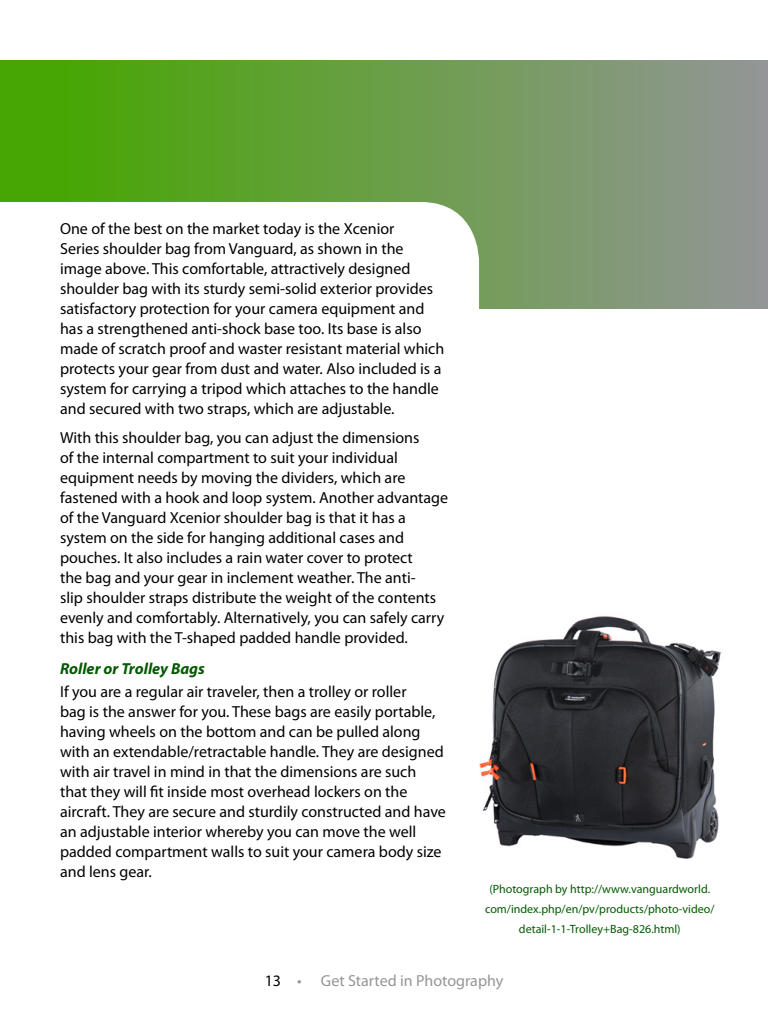
<style>
.page{position:relative;width:768px;height:1024px;background:#fff}
.page>*{position:absolute;margin:0;border:0;box-sizing:border-box;transform-origin:0 0}
.t1{font:16px/20px "Myriad Pro";color:#000}
.t2{font:16px "Myriad Pro";color:#939598}
.t3{font:italic 700 16px "Myriad Pro";color:#055902}
.t4{font:12px/20px "Myriad Pro";color:#055902;text-align:center}
.s1{color:#000}
</style>
<div class="page">
<svg style="left:0;top:60px;width:768px;height:249px;background:#7ca561"></svg>
<svg style="left:0;top:231px;width:544px;height:78px"></svg>
<img style="left:479px;top:616px;width:242px;height:243px">
<p class="t1" style="left:60px;top:219px;width:386px">One of the best on the market today is the Xcenior<br>Series shoulder bag from Vanguard, as shown in the image above. This comfortable, attractively designed shoulder bag with its sturdy semi-solid exterior provides satisfactory protection for your camera equipment and has a strengthened anti-shock base too. Its base is also made of scratch proof and waster resistant material which protects your gear from dust and water. Also included is a system for carrying a tripod which attaches to the handle and secured with two straps, which are adjustable.</p>
<p class="t1" style="left:60px;top:427px;width:390px">With this shoulder bag, you can adjust the dimensions<br>of the internal compartment to suit your individual equipment needs by moving the dividers, which are fastened with a hook and loop system. Another advantage of the Vanguard Xcenior shoulder bag is that it has a system on the side for hanging additional cases and pouches. It also includes a rain water cover to protect<br>the bag and your gear in inclement weather. The anti-<br>slip shoulder straps distribute the weight of the contents evenly and comfortably. Alternatively, you can safely carry this bag with the T-shaped padded handle provided.</p>
<p class="t3" style="left:60px;top:658px;width:146px">Roller or Trolley Bags</p>
<p class="t1" style="left:60px;top:681px;width:387px">If you are a regular air traveler, then a trolley or roller<br>bag is the answer for you. These bags are easily portable, having wheels on the bottom and can be pulled along with an extendable/retractable handle. They are designed with air travel in mind in that the dimensions are such that they will fit inside most overhead lockers on the aircraft. They are secure and sturdily constructed and have an adjustable interior whereby you can move the well padded compartment walls to suit your camera body size and lens gear.</p>
<p class="t4" style="left:485px;top:879px;width:231px">(Photograph by http://www.vanguardworld. com/index.php/en/pv/products/photo-video/ detail-1-1-Trolley+Bag-826.html)</p>
<p class="t2" style="left:265px;top:971px;width:240px"><span class="s1">13</span> • Get Started in Photography</p>
</div>
